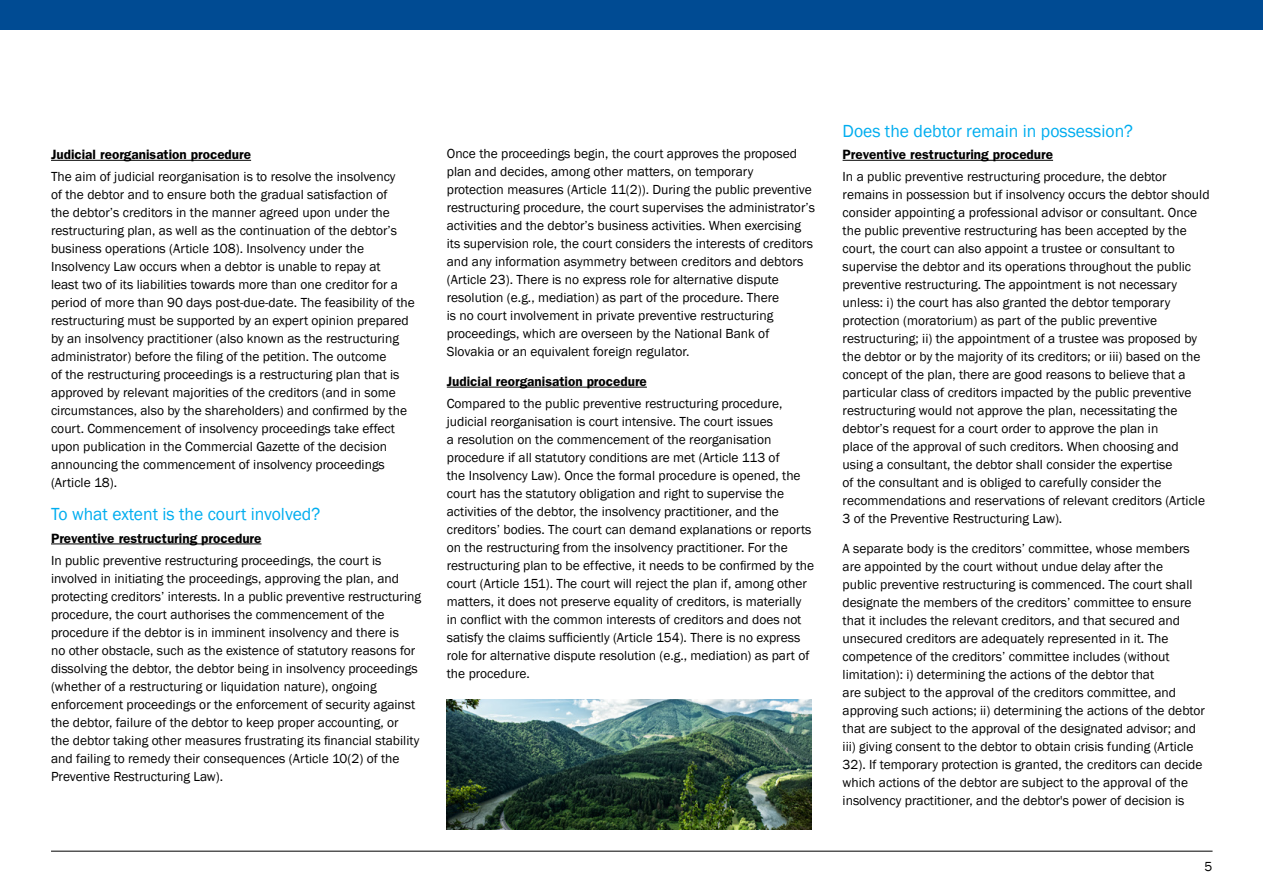
<style>
.page{position:relative;width:1263px;height:893px;background:#fff}
.page>*{position:absolute;margin:0;border:0;box-sizing:border-box;transform-origin:0 0}
.t1{font:18px "Franklin Gothic";color:#00adef}
.t2{font:13.5px/18px "Franklin Gothic";color:#000}
.t3{font:600 13.5px "Franklin Gothic";color:#000}
</style>
<div class="page">
<hr style="left:51px;top:851px;width:1161px;height:1px;background:#000">
<div style="left:0;top:0;width:1263px;height:30px;background:#004b93"></div>
<img style="left:446px;top:700px;width:365px;height:129px">
<hr style="left:51px;top:160px;width:200px;height:1px;background:#000">
<hr style="left:51px;top:544px;width:210px;height:1px;background:#000">
<hr style="left:447px;top:387px;width:200px;height:1px;background:#000">
<hr style="left:842px;top:160px;width:211px;height:1px;background:#000">
<p class="t3" style="left:51px;top:146px;width:202px">Judicial reorganisation procedure</p>
<p class="t2" style="left:51px;top:168px;width:365px">The aim of judicial reorganisation is to resolve the insolvency<br>of the debtor and to ensure both the gradual satisfaction of<br>the debtor’s creditors in the manner agreed upon under the restructuring plan, as well as the continuation of the debtor’s business operations (Article 108). Insolvency under the Insolvency Law occurs when a debtor is unable to repay at<br>least two of its liabilities towards more than one creditor for a period of more than 90 days post-due-date. The feasibility of the restructuring must be supported by an expert opinion prepared by an insolvency practitioner (also known as the restructuring administrator) before the filing of the petition. The outcome<br>of the restructuring proceedings is a restructuring plan that is approved by relevant majorities of the creditors (and in some circumstances, also by the shareholders) and confirmed by the court. Commencement of insolvency proceedings take effect upon publication in the Commercial Gazette of the decision announcing the commencement of insolvency proceedings (Article 18).</p>
<h1 class="t1" style="left:51px;top:503px;width:271px">To what extent is the court involved?</h1>
<p class="t3" style="left:51px;top:530px;width:212px">Preventive restructuring procedure</p>
<p class="t2" style="left:51px;top:552px;width:371px">In public preventive restructuring proceedings, the court is involved in initiating the proceedings, approving the plan, and protecting creditors’ interests. In a public preventive restructuring procedure, the court authorises the commencement of the procedure if the debtor is in imminent insolvency and there is<br>no other obstacle, such as the existence of statutory reasons for dissolving the debtor, the debtor being in insolvency proceedings (whether of a restructuring or liquidation nature), ongoing enforcement proceedings or the enforcement of security against the debtor, failure of the debtor to keep proper accounting, or<br>the debtor taking other measures frustrating its financial stability and failing to remedy their consequences (Article 10(2) of the Preventive Restructuring Law).</p>
<p class="t2" style="left:447px;top:145px;width:370px">Once the proceedings begin, the court approves the proposed plan and decides, among other matters, on temporary<br>protection measures (Article 11(2)). During the public preventive restructuring procedure, the court supervises the administrator’s activities and the debtor’s business activities. When exercising its supervision role, the court considers the interests of creditors and any information asymmetry between creditors and debtors (Article 23). There is no express role for alternative dispute resolution (e.g., mediation) as part of the procedure. There<br>is no court involvement in private preventive restructuring proceedings, which are overseen by the National Bank of Slovakia or an equivalent foreign regulator.</p>
<p class="t3" style="left:447px;top:373px;width:202px">Judicial reorganisation procedure</p>
<p class="t2" style="left:447px;top:395px;width:369px">Compared to the public preventive restructuring procedure, judicial reorganisation is court intensive. The court issues<br>a resolution on the commencement of the reorganisation procedure if all statutory conditions are met (Article 113 of<br>the Insolvency Law). Once the formal procedure is opened, the court has the statutory obligation and right to supervise the activities of the debtor, the insolvency practitioner, and the creditors’ bodies. The court can demand explanations or reports on the restructuring from the insolvency practitioner. For the restructuring plan to be effective, it needs to be confirmed by the court (Article 151). The court will reject the plan if, among other matters, it does not preserve equality of creditors, is materially in conflict with the common interests of creditors and does not satisfy the claims sufficiently (Article 154). There is no express role for alternative dispute resolution (e.g., mediation) as part of the procedure.</p>
<h1 class="t1" style="left:842px;top:120px;width:292px">Does the debtor remain in possession?</h1>
<p class="t3" style="left:842px;top:146px;width:212px">Preventive restructuring procedure</p>
<p class="t2" style="left:842px;top:168px;width:368px">In a public preventive restructuring procedure, the debtor remains in possession but if insolvency occurs the debtor should consider appointing a professional advisor or consultant. Once the public preventive restructuring has been accepted by the court, the court can also appoint a trustee or consultant to supervise the debtor and its operations throughout the public preventive restructuring. The appointment is not necessary unless: i) the court has also granted the debtor temporary protection (moratorium) as part of the public preventive restructuring; ii) the appointment of a trustee was proposed by the debtor or by the majority of its creditors; or iii) based on the concept of the plan, there are good reasons to believe that a particular class of creditors impacted by the public preventive restructuring would not approve the plan, necessitating the debtor’s request for a court order to approve the plan in<br>place of the approval of such creditors. When choosing and using a consultant, the debtor shall consider the expertise<br>of the consultant and is obliged to carefully consider the recommendations and reservations of relevant creditors (Article 3 of the Preventive Restructuring Law).</p>
<p class="t2" style="left:842px;top:539px;width:364px">A separate body is the creditors’ committee, whose members are appointed by the court without undue delay after the<br>public preventive restructuring is commenced. The court shall designate the members of the creditors’ committee to ensure that it includes the relevant creditors, and that secured and unsecured creditors are adequately represented in it. The competence of the creditors’ committee includes (without limitation): i) determining the actions of the debtor that<br>are subject to the approval of the creditors committee, and approving such actions; ii) determining the actions of the debtor that are subject to the approval of the designated advisor; and iii) giving consent to the debtor to obtain crisis funding (Article 32). If temporary protection is granted, the creditors can decide which actions of the debtor are subject to the approval of the insolvency practitioner, and the debtor's power of decision is</p>
<p class="t2" style="left:1204px;top:858px;width:9px">5</p>
</div>
